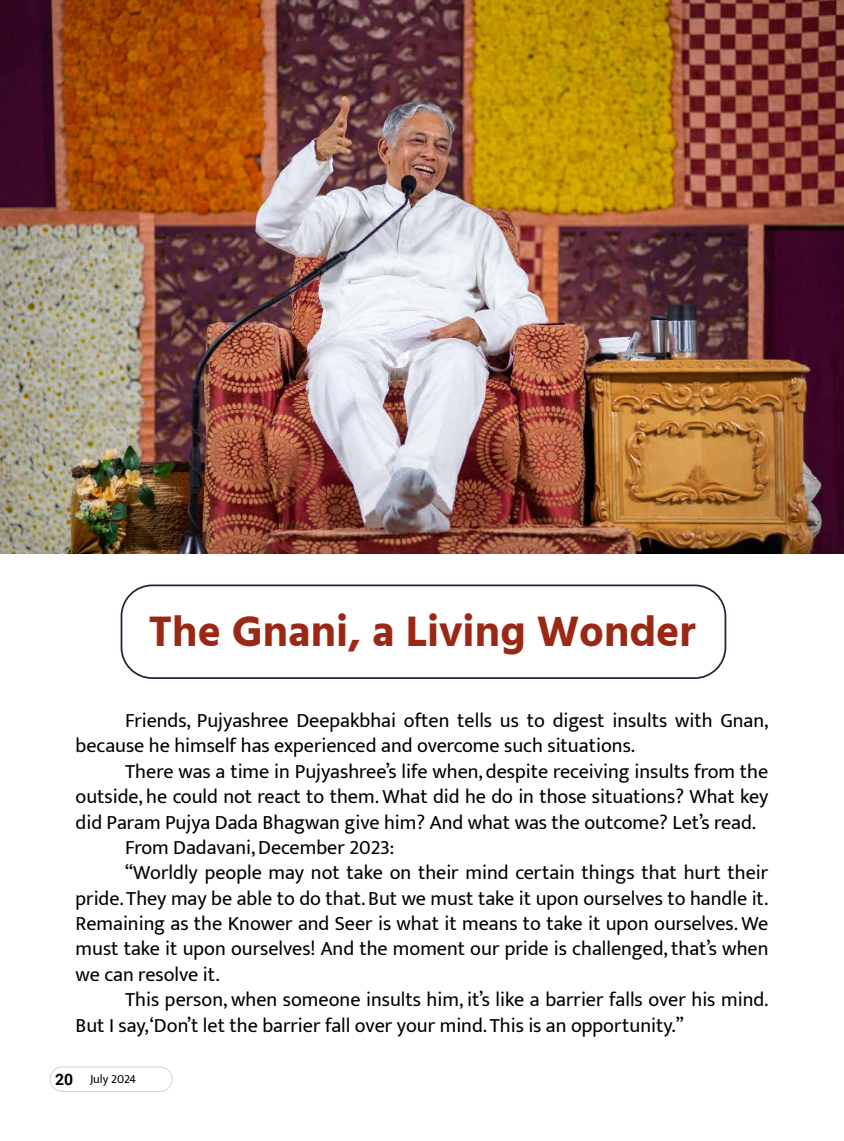
<style>
.page{position:relative;width:844px;height:1141px;background:#fff}
.page>*{position:absolute;margin:0;border:0;box-sizing:border-box;transform-origin:0 0}
.t1{font:700 43.75px "Hind Vadodara";color:#9b2815}
.t2{font:20.12px/25.4px "Mukta Vaani";color:#000}
.t3{font:12.25px "Mukta Vaani";color:#000}
.s1{font-family:"Roboto";font-weight:700;font-size:15.75px}
</style>
<div class="page">
<div style="left:50px;top:1067px;width:122px;height:25px;border:1px solid #bcbec0;border-radius:12px"></div>
<img style="left:0;top:0;width:843px;height:554px">
<div style="left:121px;top:584px;width:605px;height:95px;border:2px solid #18283f;border-radius:31px"></div>
<h1 class="t1" style="left:148px;top:597px;width:548px">The Gnani, a Living Wonder</h1>
<p class="t2" style="left:76px;top:710px;width:694px;text-indent:50px">Friends, Pujyashree Deepakbhai often tells us to digest insults with Gnan, because he himself has experienced and overcome such situations.</p>
<p class="t2" style="left:125px;top:761px;width:644px">There was a time in Pujyashree’s life when, despite receiving insults from the</p>
<p class="t2" style="left:76px;top:786px;width:694px">outside, he could not react to them. What did he do in those situations? What key</p>
<p class="t2" style="left:76px;top:811px;width:682px">did Param Pujya Dada Bhagwan give him? And what was the outcome? Let’s read.</p>
<p class="t2" style="left:125px;top:837px;width:270px">From Dadavani, December 2023:</p>
<p class="t2" style="left:125px;top:862px;width:644px">“Worldly people may not take on their mind certain things that hurt their</p>
<p class="t2" style="left:76px;top:887px;width:694px">pride. They may be able to do that. But we must take it upon ourselves to handle it.</p>
<p class="t2" style="left:76px;top:913px;width:694px">Remaining as the Knower and Seer is what it means to take it upon ourselves. We</p>
<p class="t2" style="left:76px;top:938px;width:694px">must take it upon ourselves! And the moment our pride is challenged, that’s when</p>
<p class="t2" style="left:76px;top:964px;width:145px">we can resolve it.</p>
<p class="t2" style="left:125px;top:989px;width:644px">This person, when someone insults him, it’s like a barrier falls over his mind.</p>
<p class="t2" style="left:76px;top:1014px;width:609px">But I say,‘Don’t let the barrier fall over your mind. This is an opportunity.”</p>
<p class="t3" style="left:55px;top:1071px;width:82px"><span class="s1">20</span> July 2024</p>
</div>
